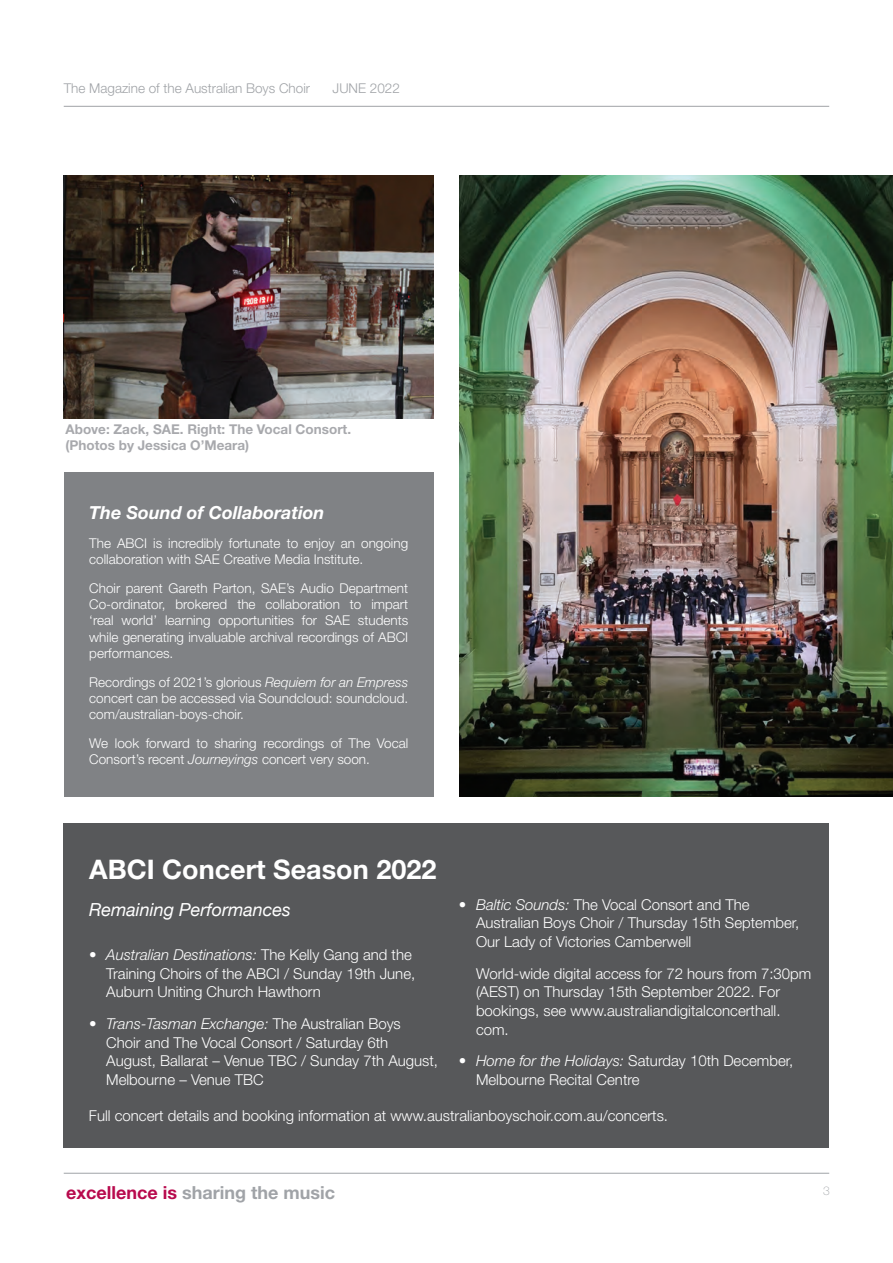
<style>
.page{position:relative;width:893px;height:1263px;background:#fff}
.page>*{position:absolute;margin:0;border:0;box-sizing:border-box;transform-origin:0 0}
.t1{font:700 27px "Helvetica Neue LT Std";color:#fff}
.t2{font:700 18px "Helvetica Neue LT Std";color:#a0a3a7}
.t3{font:italic 700 18px "Helvetica Neue LT Std";color:#fff}
.t4{font:italic 18px "Helvetica Neue";color:#fff}
.t5{font:300 15px/18.8px "Helvetica Neue LT Std";color:#fff}
.t6{font:300 13.5px/16.2px "Helvetica Neue LT Std";color:#fff}
.t7{font:700 13.5px/16.2px "Helvetica Neue LT Std";color:#a8a9ad}
.t8{font:300 13.5px "Helvetica Neue LT Std";color:#a0a3a7}
.t9{font:100 12px "Helvetica Neue LT Std";color:#a0a3a7}
.s1{font-style:italic}
.s2{color:#b80a4d}
</style>
<div class="page">
<div style="left:64px;top:824px;width:765px;height:324px;background:#57585a"></div>
<hr style="left:64px;top:106px;width:765px;height:1px;background:#a0a3a7">
<hr style="left:64px;top:1173px;width:765px;height:1px;background:#a0a3a7">
<div style="left:64px;top:472px;width:370px;height:325px;background:#808285"></div>
<img style="left:64px;top:175px;width:370px;height:243px">
<img style="left:459px;top:175px;width:434px;height:622px">
<p class="t8" style="left:64px;top:83px;width:248px">The Magazine of the Australian Boys Choir</p>
<p class="t8" style="left:333px;top:83px;width:69px">JUNE 2022</p>
<p class="t7" style="left:66px;top:422px;width:287px">Above: Zack, SAE. Right: The Vocal Consort. (Photos by Jessica O’Meara)</p>
<p class="t3" style="left:89px;top:506px;width:237px">The Sound of Collaboration</p>
<p class="t6" style="left:89px;top:536px;width:320px">The ABCI is incredibly fortunate to enjoy an ongoing collaboration with SAE Creative Media Institute.</p>
<p class="t6" style="left:89px;top:581px;width:320px;text-align:justify">Choir parent Gareth Parton, SAE’s Audio Department Co-ordinator, brokered the collaboration to impart ‘real world’ learning opportunities for SAE students while generating invaluable archival recordings of ABCI performances.</p>
<p class="t6" style="left:89px;top:675px;width:320px;text-align:justify">Recordings of 2021’s glorious <span class="s1">Requiem for an Empress </span>concert can be accessed via Soundcloud: soundcloud. com/australian-boys-choir.</p>
<p class="t6" style="left:89px;top:736px;width:320px">We look forward to sharing recordings of The Vocal<br>Consort’s recent <span class="s1">Journeyings</span> concert very soon.</p>
<h1 class="t1" style="left:89px;top:860px;width:349px">ABCI Concert Season 2022</h1>
<p class="t4" style="left:89px;top:899px;width:203px">Remaining Performances</p>
<p class="t5" style="left:106px;top:947px;width:310px;text-indent:-17px"><span class="s1">• Australian Destinations:</span> The Kelly Gang and the<br>Training Choirs of the ABCI / Sunday 19th June,<br>Auburn Uniting Church Hawthorn</p>
<p class="t5" style="left:106px;top:1016px;width:333px;text-indent:-17px"><span class="s1">• Trans-Tasman Exchange:</span> The Australian Boys Choir and The Vocal Consort / Saturday 6th August, Ballarat – Venue TBC / Sunday 7th August, Melbourne – Venue TBC</p>
<p class="t5" style="left:89px;top:1108px;width:581px">Full concert details and booking information at www.australianboyschoir.com.au/concerts.</p>
<p class="t5" style="left:476px;top:896px;width:325px;text-indent:-17px"><span class="s1">• Baltic Sounds:</span> The Vocal Consort and The<br>Australian Boys Choir / Thursday 15th September,<br>Our Lady of Victories Camberwell</p>
<p class="t5" style="left:476px;top:965px;width:337px">World-wide digital access for 72 hours from 7:30pm (AEST) on Thursday 15th September 2022. For bookings, see www.australiandigitalconcerthall. com.</p>
<p class="t5" style="left:476px;top:1053px;width:319px;text-indent:-17px"><span class="s1">• Home for the Holidays:</span> Saturday 10th December,<br>Melbourne Recital Centre</p>
<p class="t2" style="left:66px;top:1186px;width:270px"><span class="s2">excellence is</span> sharing the music</p>
<p class="t9" style="left:823px;top:1184px;width:8px">3</p>
</div>
